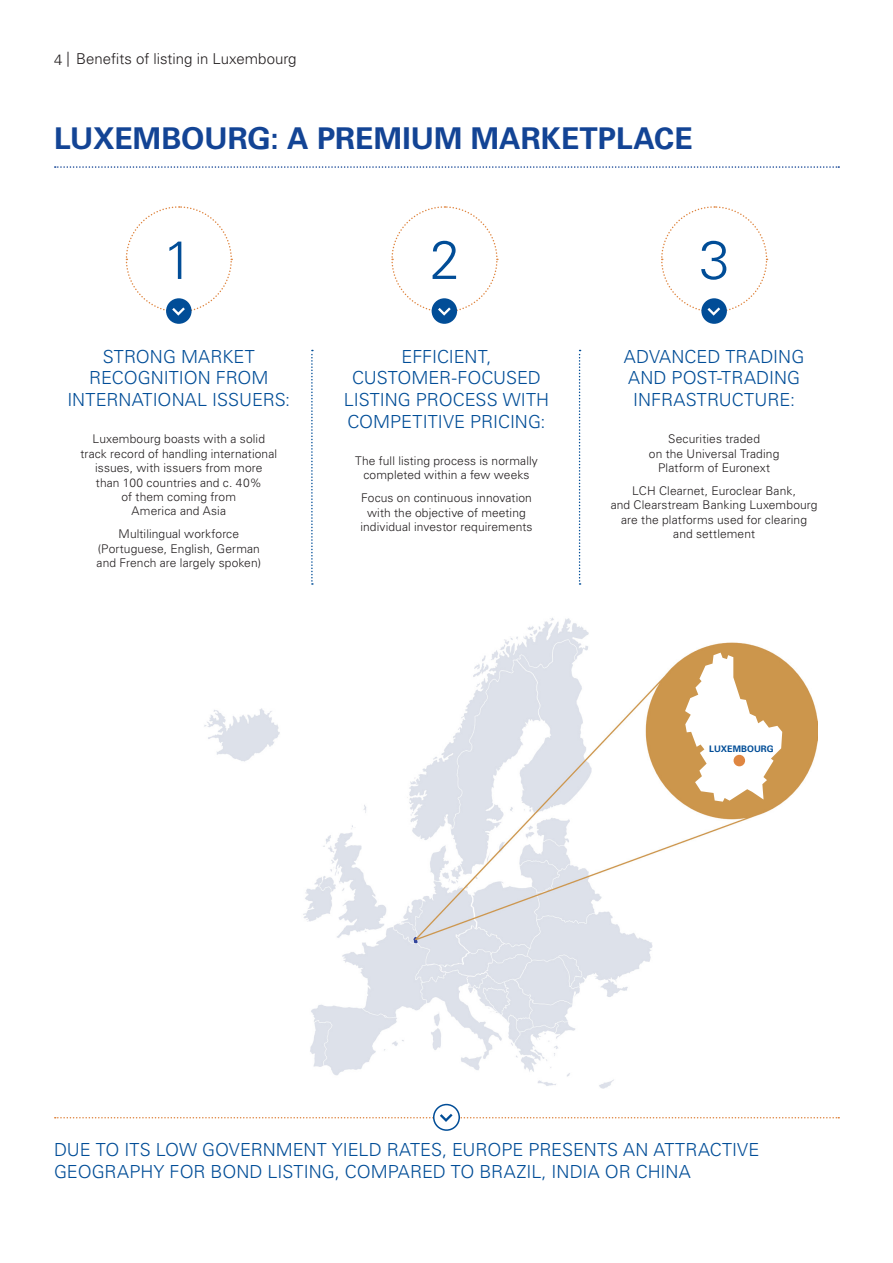
<style>
.page{position:relative;width:893px;height:1263px;background:#fff}
.page>*{position:absolute;margin:0;border:0;box-sizing:border-box;transform-origin:0 0}
.t1{font:300 54px "Univers LT Std";color:#014d97}
.titre{font:700 30px "Univers LT Std";color:#134495}
.Introduction{font:300 18px/21.6px "Univers LT Std";color:#014d97;text-align:center}
.t2{font:300 15px "Univers LT Std";color:#231f20}
.Body_Bullet{font:300 12px/14.4px "Univers LT Std";letter-spacing:.01em;color:#231f20;text-align:center}
.t3{font:700 9px "Univers LT Std";letter-spacing:.005em;color:#014d97}
</style>
<div class="page">
<img style="left:204px;top:617px;width:613px;height:472px">
<svg style="left:55px;top:166px;width:784px;height:2px"></svg>
<div style="left:166px;top:298px;width:26px;height:26px;background:#014d97;border-radius:50%"></div>
<svg style="left:125px;top:206px;width:108px;height:110px"></svg>
<div style="left:432px;top:298px;width:25px;height:26px;background:#014d97;border-radius:50%"></div>
<svg style="left:391px;top:206px;width:107px;height:110px"></svg>
<div style="left:701px;top:298px;width:26px;height:26px;background:#014d97;border-radius:50%"></div>
<svg style="left:661px;top:206px;width:107px;height:110px"></svg>
<svg style="left:311px;top:350px;width:2px;height:235px"></svg>
<svg style="left:579px;top:350px;width:2px;height:235px"></svg>
<div style="left:433px;top:1104px;width:27px;height:27px;border:2px solid #014d97;border-radius:50%"></div>
<svg style="left:55px;top:1114px;width:784px;height:8px"></svg>
<svg style="left:685px;top:653px;width:97px;height:149px"></svg>
<div style="left:734px;top:755px;width:10px;height:10px;background:#df8641;border-radius:50%"></div>
<div style="left:734px;top:755px;width:11px;height:11px;border:2px solid #df8641;border-radius:50%"></div>
<p class="t2" style="left:54px;top:50px;width:244px">4 | Benefits of listing in Luxembourg</p>
<p class="titre" style="left:54px;top:121px;width:640px">LUXEMBOURG: A PREMIUM MARKETPLACE</p>
<p class="t1" style="left:163px;top:227px;width:32px">1</p>
<p class="t1" style="left:430px;top:227px;width:32px">2</p>
<p class="t1" style="left:699px;top:227px;width:32px">3</p>
<p class="Introduction" style="left:67px;top:346px;width:224px">STRONG MARKET<br>RECOGNITION FROM<br>INTERNATIONAL ISSUERS:</p>
<p class="Body_Bullet" style="left:81px;top:432px;width:198px">Luxembourg boasts with a solid track record of handling international issues, with issuers from more<br>than 100 countries and c. 40%<br>of them coming from<br>America and Asia</p>
<p class="Body_Bullet" style="left:97px;top:527px;width:166px">Multilingual workforce (Portuguese, English, German and French are largely spoken)</p>
<p class="Introduction" style="left:344px;top:346px;width:207px">EFFICIENT,<br>CUSTOMER-FOCUSED<br>LISTING PROCESS WITH<br>COMPETITIVE PRICING:</p>
<p class="Body_Bullet" style="left:355px;top:453px;width:184px">The full listing process is normally completed within a few weeks</p>
<p class="Body_Bullet" style="left:360px;top:491px;width:174px">Focus on continuous innovation with the objective of meeting individual investor requirements</p>
<p class="Introduction" style="left:624px;top:346px;width:182px;text-align:left">ADVANCED TRADING<br>AND POST-TRADING<br>INFRASTRUCTURE:</p>
<p class="Body_Bullet" style="left:649px;top:432px;width:132px">Securities traded<br>on the Universal Trading<br>Platform of Euronext</p>
<p class="Body_Bullet" style="left:611px;top:484px;width:208px">LCH Clearnet, Euroclear Bank,<br>and Clearstream Banking Luxembourg are the platforms used for clearing and settlement</p>
<p class="t3" style="left:709px;top:743px;width:66px">LUXEMBOURG</p>
<p class="Introduction" style="left:54px;top:1139px;width:707px;text-align:left">DUE TO ITS LOW GOVERNMENT YIELD RATES, EUROPE PRESENTS AN ATTRACTIVE<br>GEOGRAPHY FOR BOND LISTING, COMPARED TO BRAZIL, INDIA OR CHINA</p>
</div>
